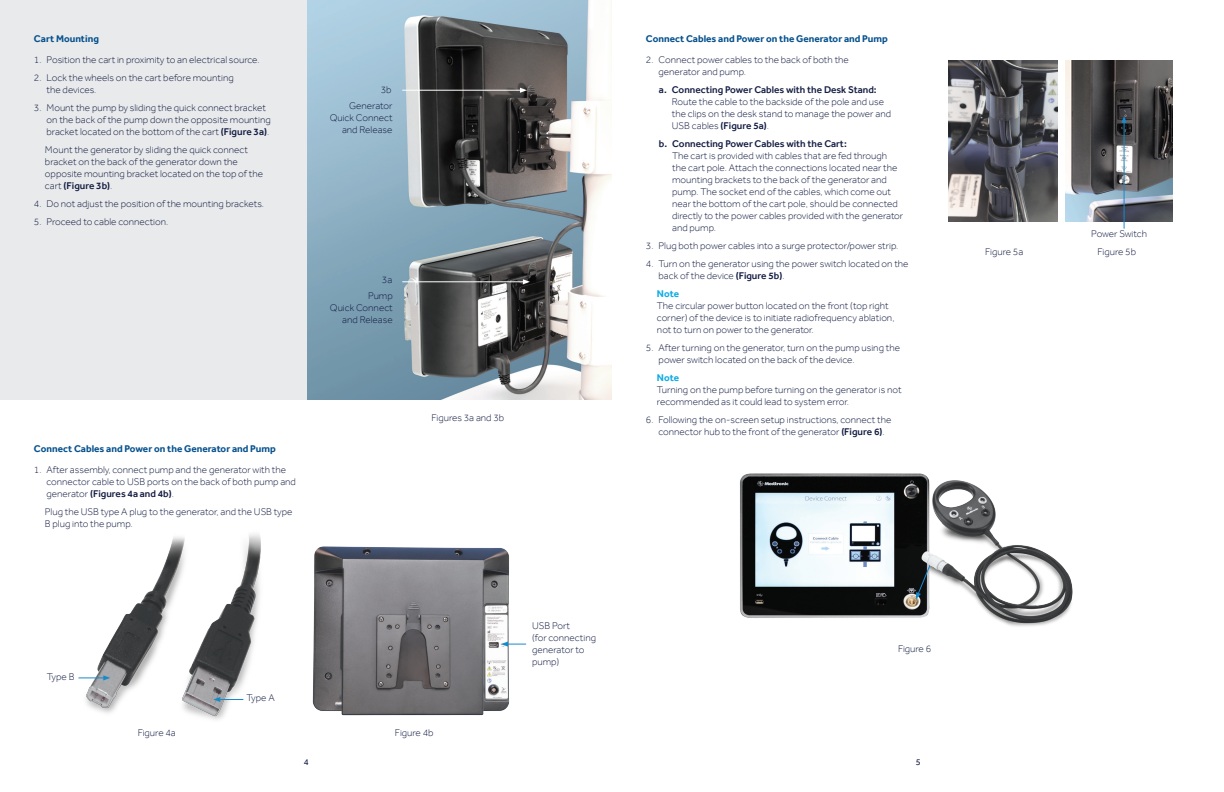
<style>
.page{position:relative;width:1224px;height:792px;background:#fff}
.page>*{position:absolute;margin:0;border:0;box-sizing:border-box;transform-origin:0 0}
.Body-gray{font:300 10px/12px "Effra";color:#131c42}
.Body-blue{font:300 10px/12px "Effra";color:#131c42;text-align:right}
.Important{font:700 10px "Effra";color:#07528e}
.Note{font:700 10px "Effra";color:#0face3}
.t1{font:9px "Effra";color:#131c42}
.s1{font-weight:500}
.s2{font-weight:700;color:#0face3}
</style>
<div class="page">
<img style="left:86px;top:534px;width:175px;height:186px">
<img style="left:312px;top:546px;width:215px;height:170px">
<img style="left:306px;top:0;width:306px;height:399px">
<div style="left:0;top:0;width:306px;height:399px;background:#e9eaeb"></div>
<hr style="left:402px;top:90px;width:120px;height:1px;background:#fff">
<svg style="left:520px;top:88px;width:7px;height:5px"></svg>
<hr style="left:402px;top:281px;width:122px;height:1px;background:#fff">
<svg style="left:523px;top:279px;width:7px;height:5px"></svg>
<svg style="left:501px;top:642px;width:25px;height:5px"></svg>
<svg style="left:78px;top:675px;width:32px;height:5px"></svg>
<svg style="left:213px;top:697px;width:30px;height:5px"></svg>
<img style="left:740px;top:473px;width:187px;height:145px">
<img style="left:901px;top:477px;width:172px;height:150px">
<svg style="left:916px;top:564px;width:15px;height:35px"></svg>
<img style="left:948px;top:61px;width:110px;height:160px">
<img style="left:1065px;top:60px;width:107px;height:161px">
<hr style="left:1124px;top:121px;width:1px;height:108px;background:#1889cb">
<svg style="left:1122px;top:116px;width:5px;height:7px"></svg>
<p class="Important" style="left:34px;top:33px;width:66px">Cart Mounting</p>
<p class="Body-gray" style="left:34px;top:54px;width:227px">1. Position the cart in proximity to an electrical source.</p>
<p class="Body-gray" style="left:47px;top:72px;width:189px;text-indent:-13px">2. Lock the wheels on the cart before mounting the devices.</p>
<p class="Body-gray" style="left:47px;top:102px;width:226px;text-indent:-13px">3. Mount the pump by sliding the quick connect bracket on the back of the pump down the opposite mounting bracket located on the bottom of the cart <span class="s1">(Figure 3a)</span>.</p>
<p class="Body-gray" style="left:45px;top:144px;width:220px">Mount the generator by sliding the quick connect bracket on the back of the generator down the opposite mounting bracket located on the top of the cart <span class="s1">(Figure 3b)</span>.</p>
<p class="Body-gray" style="left:34px;top:198px;width:231px">4. Do not adjust the position of the mounting brackets.</p>
<p class="Body-gray" style="left:34px;top:216px;width:136px">5. Proceed to cable connection.</p>
<p class="Body-blue" style="left:381px;top:84px;width:12px">3b</p>
<p class="Body-blue" style="left:330px;top:99px;width:64px">Generator<br>Quick Connect and Release</p>
<p class="Body-blue" style="left:382px;top:274px;width:12px">3a</p>
<p class="Body-blue" style="left:330px;top:289px;width:64px">Pump<br>Quick Connect and Release</p>
<p class="Important" style="left:34px;top:443px;width:243px">Connect Cables and Power on the Generator and Pump</p>
<p class="Body-gray" style="left:47px;top:464px;width:251px;text-indent:-13px">1. After assembly, connect pump and the generator with the connector cable to USB ports on the back of both pump and generator <span class="s1">(Figures 4a and 4b)</span>.</p>
<p class="Body-gray" style="left:45px;top:506px;width:249px">Plug the USB type A plug to the generator, and the USB type<br>B plug into the pump.</p>
<p class="Body-blue" style="left:432px;top:411px;width:74px">Figures 3a and 3b</p>
<p class="Important" style="left:646px;top:33px;width:243px">Connect Cables and Power on the Generator and Pump</p>
<p class="Body-gray" style="left:659px;top:53px;width:192px;text-indent:-13px">2. Connect power cables to the back of both the generator and pump.</p>
<p class="Body-gray" style="left:672px;top:83px;width:221px;text-indent:-13px"><span class="s1">a. Connecting Power Cables with the Desk Stand:<br></span>Route the cable to the backside of the pole and use the clips on the desk stand to manage the power and USB cables <span class="s1">(Figure 5a)</span>.</p>
<p class="Body-gray" style="left:672px;top:137px;width:233px;text-indent:-13px"><span class="s1">b. Connecting Power Cables with the Cart:<br></span>The cart is provided with cables that are fed through the cart pole. Attach the connections located near the mounting brackets to the back of the generator and pump. The socket end of the cables, which come out near the bottom of the cart pole, should be connected directly to the power cables provided with the generator and pump.</p>
<p class="Body-gray" style="left:646px;top:239px;width:254px">3. Plug both power cables into a surge protector/power strip.</p>
<p class="Body-gray" style="left:659px;top:257px;width:251px;text-indent:-13px">4. Turn on the generator using the power switch located on the back of the device <span class="s1">(Figure 5b)</span>.</p>
<p class="Note" style="left:657px;top:287px;width:24px">Note</p>
<p class="Body-gray" style="left:657px;top:299px;width:239px">The circular power button located on the front (top right corner) of the device is to initiate radiofrequency ablation, not to turn on power to the generator.</p>
<p class="Body-gray" style="left:659px;top:341px;width:243px;text-indent:-13px">5. After turning on the generator, turn on the pump using the power switch located on the back of the device.</p>
<p class="Body-gray" style="left:657px;top:371px;width:246px"><span class="s2">Note<br></span>Turning on the pump before turning on the generator is not recommended as it could lead to system error.</p>
<p class="Body-gray" style="left:646px;top:413px;width:247px;text-align:center">6. Following the on-screen setup instructions, connect the connector hub to the front of the generator <span class="s1">(Figure 6)</span>.</p>
<p class="Body-blue" style="left:47px;top:670px;width:29px">Type B</p>
<p class="Body-blue" style="left:138px;top:727px;width:40px">Figure 4a</p>
<p class="Body-blue" style="left:246px;top:692px;width:30px">Type A</p>
<p class="Body-blue" style="left:395px;top:727px;width:40px">Figure 4b</p>
<p class="Body-blue" style="left:532px;top:620px;width:65px;text-align:left">USB Port<br>(for connecting generator to pump)</p>
<p class="Body-blue" style="left:898px;top:642px;width:35px">Figure 6</p>
<p class="t1" style="left:304px;top:757px;width:6px">4</p>
<p class="t1" style="left:916px;top:757px;width:6px">5</p>
<p class="Body-blue" style="left:1091px;top:227px;width:57px">Power Switch</p>
<p class="Body-blue" style="left:985px;top:246px;width:40px">Figure 5a</p>
<p class="Body-blue" style="left:1098px;top:246px;width:40px">Figure 5b</p>
</div>
